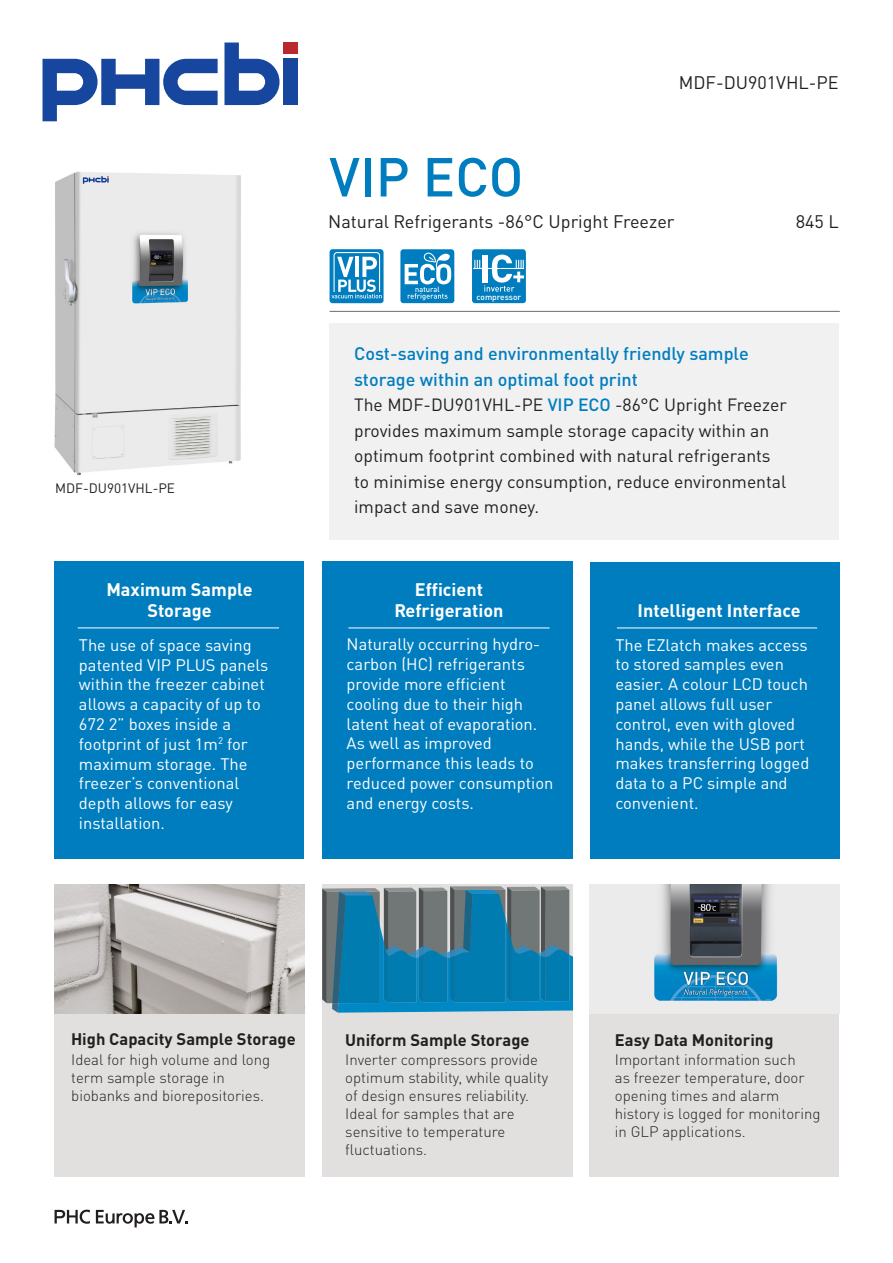
<style>
.page{position:relative;width:893px;height:1263px;background:#fff}
.page>*{position:absolute;margin:0;border:0;box-sizing:border-box;transform-origin:0 0}
.t1{font:500 54px "DINOT";color:#007dbe}
.t2{font:500 18px/25.5px "DINOT";color:#007dbe}
.t3{font:700 18px/21.6px "DINOT";color:#fff;text-align:center}
.t4{font:18px "DINOT";color:#231f20}
.t5{font:17.55px/25.5px "DINOT";color:#231f20}
.t6{font:16.5px/19.8px "DINOT";color:#fff}
.t7{font:700 16.5px "DINOT";color:#231f20}
.t8{font:300 15px/18px "DINOT";color:#231f20}
.t9{font:13.5px "DINOT";color:#231f20}
.t10{font:500 8.25px "DINOT";color:#fff}
.s1{font-weight:500;color:#007dbe}
</style>
<div class="page">
<div style="left:283px;top:59px;width:15px;height:46px;background:#16469e"></div>
<svg style="left:43px;top:59px;width:175px;height:62px"></svg>
<svg style="left:224px;top:43px;width:56px;height:62px"></svg>
<div style="left:283px;top:43px;width:15px;height:11px;background:#b8282e"></div>
<div style="left:330px;top:324px;width:509px;height:216px;background:#f1f1f2"></div>
<hr style="left:330px;top:311px;width:510px;height:1px;background:#6d6e71">
<div style="left:54px;top:561px;width:250px;height:297px;background:#007dbe"></div>
<div style="left:54px;top:885px;width:250px;height:292px;background:#e2e0df"></div>
<div style="left:322px;top:885px;width:250px;height:292px;background:#e2e0df"></div>
<div style="left:589px;top:885px;width:250px;height:292px;background:#e2e0df"></div>
<div style="left:322px;top:561px;width:250px;height:297px;background:#007dbe"></div>
<div style="left:590px;top:562px;width:249px;height:296px;background:#007dbe"></div>
<hr style="left:78px;top:628px;width:201px;height:1px;background:#fff">
<hr style="left:348px;top:628px;width:202px;height:1px;background:#fff">
<hr style="left:617px;top:628px;width:200px;height:1px;background:#fff">
<img style="left:54px;top:885px;width:250px;height:128px">
<img style="left:589px;top:885px;width:250px;height:128px">
<img style="left:54px;top:171px;width:187px;height:305px">
<svg style="left:330px;top:249px;width:54px;height:54px"></svg>
<svg style="left:322px;top:886px;width:250px;height:127px;background:#337e9e"></svg>
<svg style="left:400px;top:249px;width:54px;height:54px"></svg>
<svg style="left:472px;top:249px;width:54px;height:54px"></svg>
<svg style="left:55px;top:1209px;width:35px;height:15px"></svg>
<svg style="left:96px;top:1210px;width:92px;height:17px"></svg>
<h1 class="t1" style="left:329px;top:142px;width:196px">VIP ECO</h1>
<p class="t4" style="left:679px;top:71px;width:161px">MDF-DU901VHL-PE</p>
<p class="t9" style="left:55px;top:480px;width:121px">MDF-DU901VHL-PE</p>
<p class="t3" style="left:106px;top:578px;width:148px">Maximum Sample<br>Storage</p>
<p class="t6" style="left:79px;top:634px;width:191px">The use of space saving patented VIP PLUS panels within the freezer cabinet allows a capacity of up to<br>672 2” boxes inside a footprint of just 1m<sup>2</sup> for maximum storage. The freezer’s conventional depth allows for easy installation.</p>
<p class="t4" style="left:328px;top:210px;width:348px">Natural Refrigerants -86°C Upright Freezer</p>
<p class="t4" style="left:796px;top:210px;width:44px">845 L</p>
<p class="t10" style="left:477px;top:291px;width:46px">compressor</p>
<p class="t2" style="left:354px;top:340px;width:396px">Cost-saving and environmentally friendly sample storage within an optimal foot print</p>
<p class="t5" style="left:354px;top:392px;width:434px">The MDF-DU901VHL-PE <span class="s1">VIP ECO</span> -86°C Upright Freezer provides maximum sample storage capacity within an optimum footprint combined with natural refrigerants to minimise energy consumption, reduce environmental impact and save money.</p>
<p class="t3" style="left:394px;top:578px;width:111px">Efficient<br>Refrigeration</p>
<p class="t6" style="left:347px;top:634px;width:208px">Naturally occurring hydro&shy;carbon (HC) refrigerants provide more efficient cooling due to their high latent heat of evaporation.<br>As well as improved performance this leads to reduced power consumption and energy costs.</p>
<p class="t3" style="left:638px;top:599px;width:165px">Intelligent Interface</p>
<p class="t6" style="left:615px;top:634px;width:195px">The EZlatch makes access to stored samples even easier. A colour LCD touch panel allows full user control, even with gloved hands, while the USB port makes transferring logged data to a PC simple and convenient.</p>
<p class="t7" style="left:71px;top:1028px;width:226px">High Capacity Sample Storage</p>
<p class="t7" style="left:345px;top:1029px;width:186px">Uniform Sample Storage</p>
<p class="t8" style="left:71px;top:1050px;width:201px">Ideal for high volume and long term sample storage in biobanks and biorepositories.</p>
<p class="t8" style="left:345px;top:1050px;width:204px">Inverter compressors provide optimum stability, while quality of design ensures reliability.<br>Ideal for samples that are sensitive to temperature fluctuations.</p>
<p class="t7" style="left:615px;top:1029px;width:160px">Easy Data Monitoring</p>
<p class="t8" style="left:615px;top:1050px;width:207px">Important information such<br>as freezer temperature, door opening times and alarm history is logged for monitoring in GLP applications.</p>
</div>
